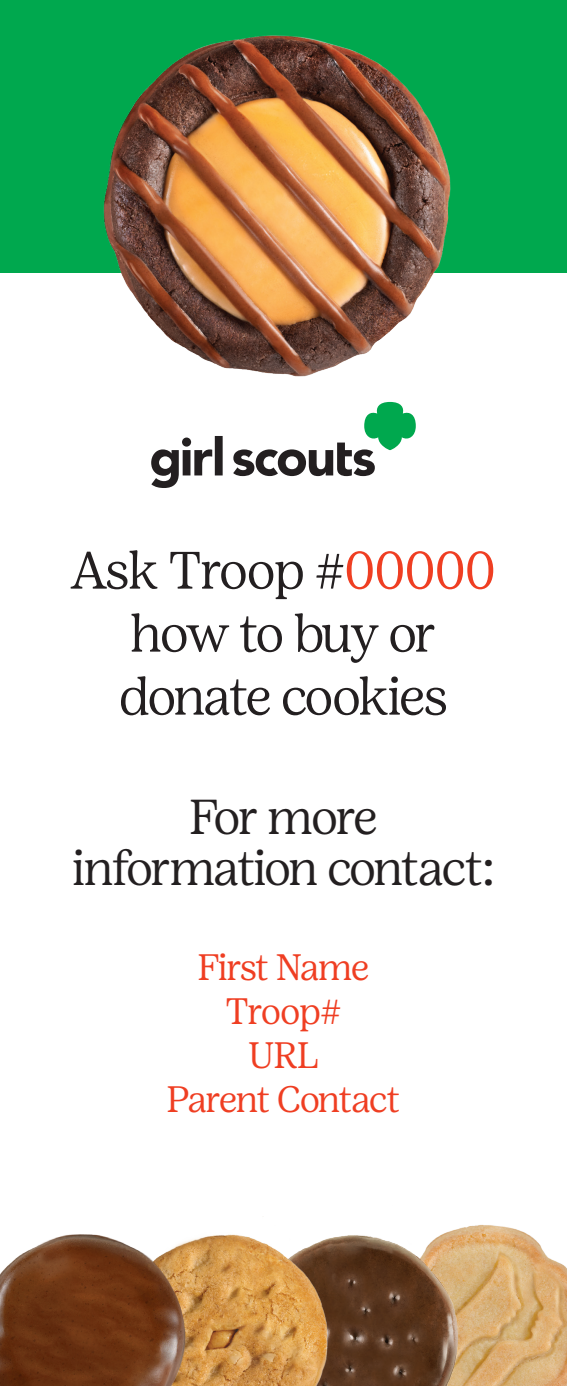
<style>
.page{position:relative;width:567px;height:1386px;background:#fff}
.page>*{position:absolute;margin:0;border:0;box-sizing:border-box;transform-origin:0 0}
.t1{font:300 52.5px "Girl Scout Display";letter-spacing:-.03em;color:#231f20}
.t2{font:300 49px/51.8px "Girl Scout Display";letter-spacing:-.04em;color:#231f20;text-align:center}
.t3{font:300 36.75px "Girl Scout Display";letter-spacing:-.03em;color:#ef3e22}
.s1{color:#ef3e22}
</style>
<div class="page">
<img style="left:503px;top:1226px;width:64px;height:160px">
<img style="left:355px;top:1225px;width:148px;height:161px">
<img style="left:227px;top:1234px;width:128px;height:152px">
<img style="left:0;top:1234px;width:227px;height:152px">
<img style="left:0;top:0;width:567px;height:488px">
<p class="t1" style="left:71px;top:541px;width:426px">Ask Troop #<span class="s1">00000</span></p>
<p class="t1" style="left:130px;top:604px;width:308px">how to buy or</p>
<p class="t1" style="left:119px;top:667px;width:330px">donate cookies</p>
<p class="t2" style="left:72px;top:791px;width:424px">For more information contact:</p>
<p class="t3" style="left:198px;top:946px;width:173px">First Name</p>
<p class="t3" style="left:225px;top:990px;width:118px">Troop#</p>
<p class="t3" style="left:248px;top:1035px;width:72px">URL</p>
<p class="t3" style="left:167px;top:1079px;width:235px">Parent Contact</p>
</div>
